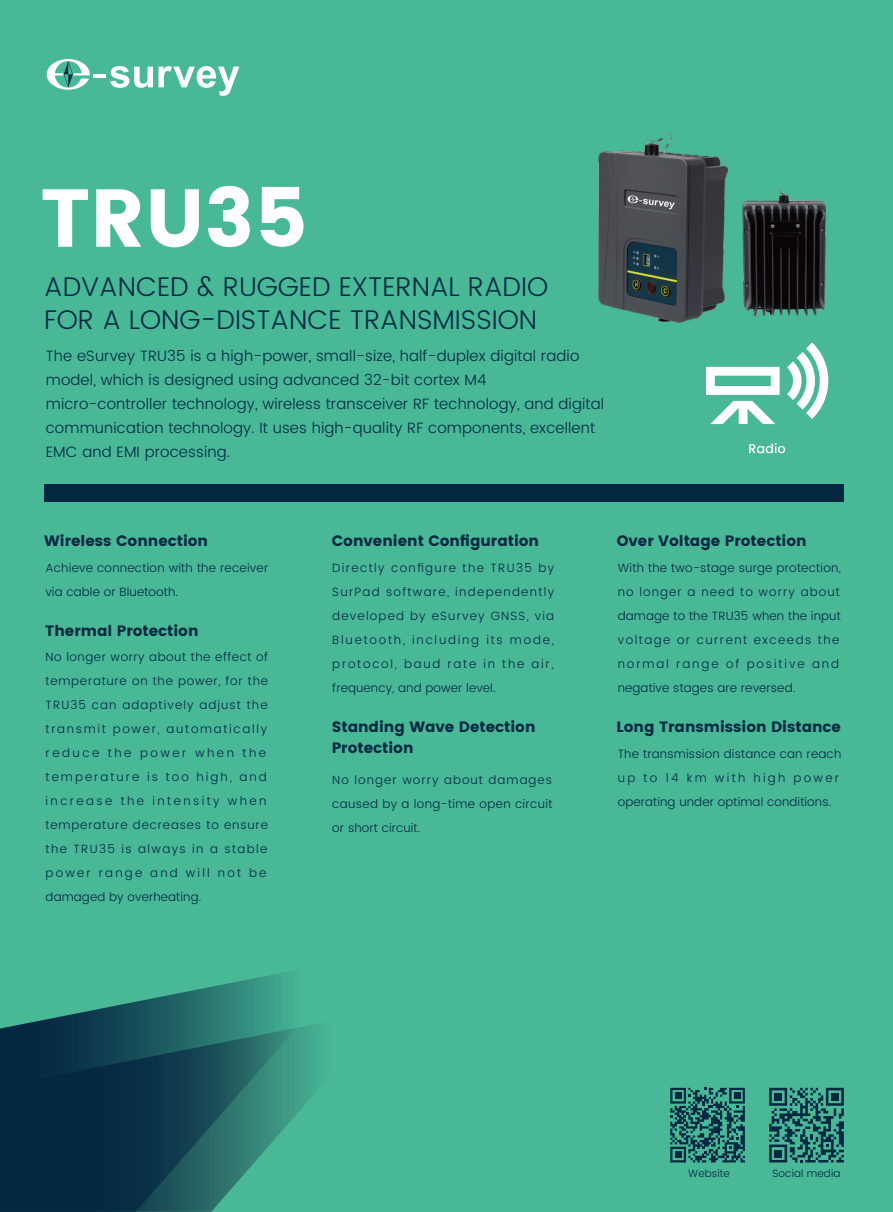
<style>
.page{position:relative;width:893px;height:1212px;background:#48b897}
.page>*{position:absolute;margin:0;border:0;box-sizing:border-box;transform-origin:0 0}
.t1{font:81.9px "Poppins";color:#fff}
.t2{font:300 27px/33px "Poppins";color:#052842}
.t3{font:300 15px/24px "Poppins";letter-spacing:.01em;color:#052842}
.t4{font:15px/21px "Poppins";color:#052842}
.t5{font:300 12px/24px "Poppins";letter-spacing:.115em;color:#052842}
.t6{font:300 12px/24px "Poppins";letter-spacing:.065em;color:#052842;text-align:justify}
.t7{font:300 12px/24px "Poppins";letter-spacing:.02em;color:#052842}
.t8{font:300 12px/24px "Poppins";letter-spacing:.015em;color:#052842}
.t9{font:300 10.5px "Poppins";letter-spacing:.01em;color:#052842}
</style>
<div class="page">
<div style="left:44px;top:485px;width:800px;height:17px;background:#052842"></div>
<svg style="left:0;top:972px;width:316px;height:240px"></svg>
<hr style="left:94px;top:74px;width:12px;height:4px;background:#fff">
<svg style="left:47px;top:59px;width:43px;height:31px"></svg>
<svg style="left:110px;top:66px;width:129px;height:30px"></svg>
<svg style="left:670px;top:1088px;width:75px;height:74px"></svg>
<svg style="left:769px;top:1088px;width:75px;height:74px"></svg>
<div style="left:774px;top:1093px;width:8px;height:7px;background:#052842"></div>
<div style="left:831px;top:1093px;width:8px;height:7px;background:#052842"></div>
<div style="left:774px;top:1149px;width:8px;height:8px;background:#052842"></div>
<img style="left:599px;top:134px;width:129px;height:189px">
<img style="left:742px;top:190px;width:84px;height:126px">
<svg style="left:787px;top:342px;width:41px;height:77px"></svg>
<svg style="left:710px;top:401px;width:65px;height:23px"></svg>
<svg style="left:706px;top:367px;width:74px;height:28px"></svg>
<svg style="left:749px;top:443px;width:36px;height:10px"></svg>
<h1 class="t1" style="left:40px;top:171px;width:269px">TRU35</h1>
<h2 class="t2" style="left:44px;top:271px;width:505px">ADVANCED &amp; RUGGED EXTERNAL RADIO<br>FOR A LONG-DISTANCE TRANSMISSION</h2>
<p class="t3" style="left:46px;top:344px;width:560px">The eSurvey TRU35 is a high-power, small-size, half-duplex digital radio model, which is designed using advanced 32-bit cortex M4 micro-controller technology, wireless transceiver RF technology, and digital communication technology. It uses high-quality RF components, excellent EMC and EMI processing.</p>
<p class="t4" style="left:44px;top:531px;width:165px">Wireless Connection</p>
<p class="t4" style="left:332px;top:531px;width:209px">Convenient Configuration</p>
<p class="t7" style="left:45px;top:556px;width:224px">Achieve connection with the receiver via cable or Bluetooth.</p>
<p class="t6" style="left:332px;top:556px;width:223px">Directly configure the TRU35 by SurPad software, independently developed by eSurvey GNSS, via Bluetooth, including its mode, protocol, baud rate in the air, frequency, and power level.</p>
<p class="t4" style="left:45px;top:620px;width:155px">Thermal Protection</p>
<p class="t5" style="left:46px;top:645px;width:224px">No longer worry about the effect of temperature on the power, for the<br>TRU35 can adaptively adjust the transmit power, automatically reduce the power when the temperature is too high, and increase the intensity when temperature decreases to ensure the TRU35 is always in a stable power range and will not be damaged by overheating.</p>
<p class="t4" style="left:332px;top:717px;width:205px">Standing Wave Detection<br>Protection</p>
<p class="t6" style="left:332px;top:768px;width:222px">No longer worry about damages caused by a long-time open circuit or short circuit.</p>
<p class="t4" style="left:617px;top:531px;width:191px">Over Voltage Protection</p>
<p class="t7" style="left:618px;top:556px;width:224px">With the two-stage surge protection, no longer a need to worry about damage to the TRU35 when the input voltage or current exceeds the normal range of positive and negative stages are reversed.</p>
<p class="t4" style="left:617px;top:716px;width:226px">Long Transmission Distance</p>
<p class="t8" style="left:618px;top:742px;width:225px">The transmission distance can reach up to 14 km with high power operating under optimal conditions.</p>
<p class="t9" style="left:688px;top:1166px;width:43px">Website</p>
<p class="t9" style="left:772px;top:1166px;width:69px">Social media</p>
</div>
